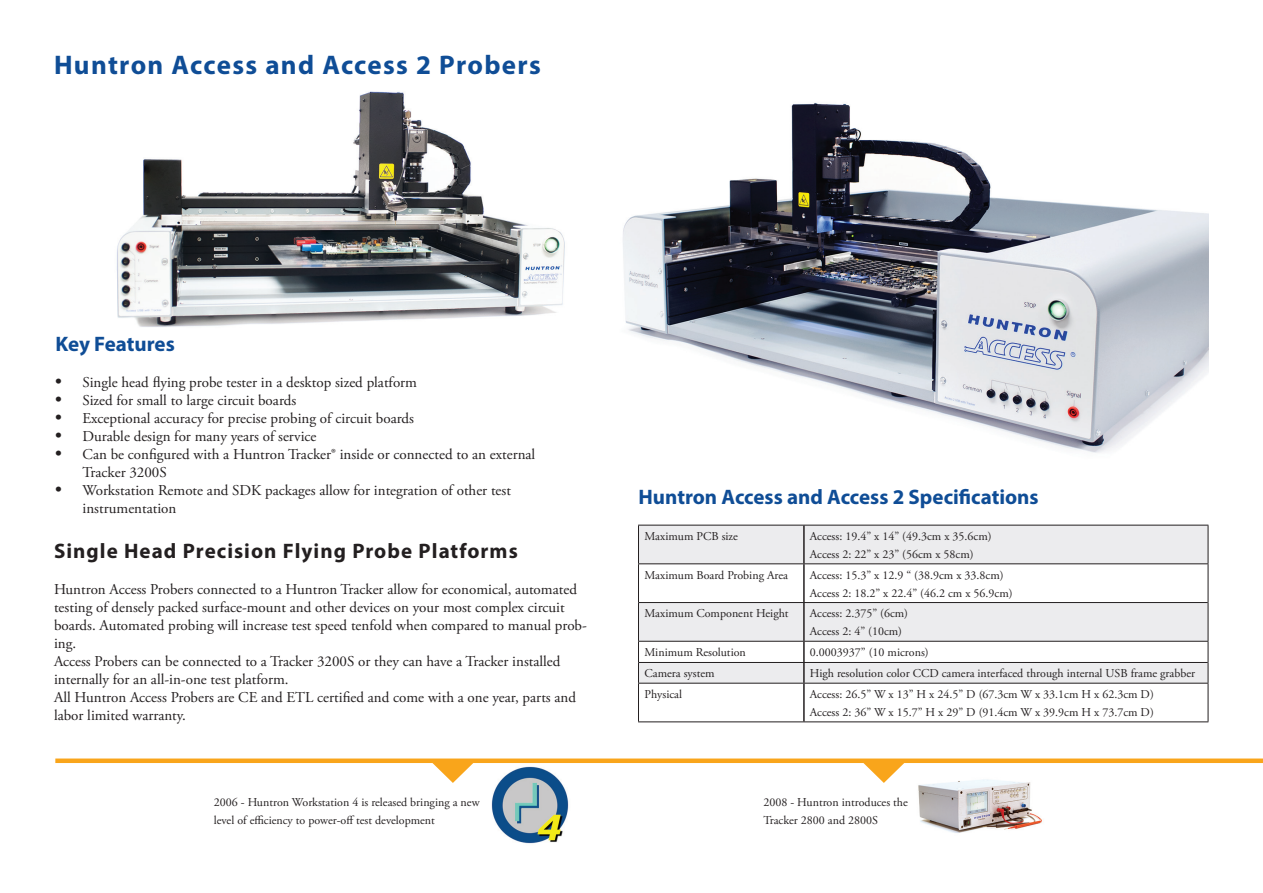
<style>
.page{position:relative;width:1263px;height:893px;background:#fff}
.page>*{position:absolute;margin:0;border:0;box-sizing:border-box;transform-origin:0 0}
.t1{font:700 27px "Myriad Pro";letter-spacing:.05em;color:#0f4d96}
.t2{font:700 21px "Myriad Pro";color:#0f4d96}
.t3{font:700 21px "Myriad Pro";letter-spacing:.05em;color:#231f20}
.t4{font:15px/18px "Adobe Garamond Pro";color:#231f20}
.t5{font:12px/18px "Adobe Garamond Pro";color:#231f20}
.s1{font-family:"Times";font-size:18px}
</style>
<div class="page">
<img style="left:491px;top:766px;width:78px;height:78px">
<img style="left:918px;top:779px;width:124px;height:54px">
<img style="left:623px;top:102px;width:586px;height:351px">
<img style="left:116px;top:91px;width:449px;height:236px">
<div style="left:55px;top:758px;width:1208px;height:5px;background:#f9a51b"></div>
<svg style="left:432px;top:763px;width:42px;height:20px"></svg>
<svg style="left:863px;top:763px;width:42px;height:20px"></svg>
<svg style="left:639px;top:526px;width:569px;height:157px;fill:#ececee"></svg>
<hr style="left:803px;top:525px;width:2px;height:38px;background:#231f20">
<hr style="left:803px;top:564px;width:2px;height:38px;background:#231f20">
<hr style="left:803px;top:603px;width:2px;height:38px;background:#231f20">
<hr style="left:803px;top:642px;width:2px;height:20px;background:#231f20">
<hr style="left:803px;top:663px;width:2px;height:20px;background:#231f20">
<hr style="left:803px;top:683px;width:2px;height:38px;background:#231f20">
<hr style="left:638px;top:563px;width:166px;height:1px;background:#231f20">
<hr style="left:804px;top:563px;width:404px;height:1px;background:#231f20">
<hr style="left:638px;top:641px;width:166px;height:1px;background:#231f20">
<hr style="left:804px;top:641px;width:404px;height:1px;background:#231f20">
<hr style="left:638px;top:683px;width:166px;height:1px;background:#231f20">
<hr style="left:804px;top:683px;width:404px;height:1px;background:#231f20">
<hr style="left:639px;top:602px;width:165px;height:1px;background:#231f20">
<hr style="left:804px;top:602px;width:404px;height:1px;background:#231f20">
<hr style="left:639px;top:662px;width:165px;height:1px;background:#231f20">
<hr style="left:804px;top:662px;width:404px;height:1px;background:#231f20">
<hr style="left:638px;top:525px;width:166px;height:1px;background:#231f20">
<hr style="left:638px;top:525px;width:1px;height:38px;background:#231f20">
<hr style="left:804px;top:525px;width:404px;height:1px;background:#231f20">
<hr style="left:1208px;top:525px;width:1px;height:38px;background:#231f20">
<hr style="left:638px;top:564px;width:1px;height:38px;background:#231f20">
<hr style="left:1208px;top:564px;width:1px;height:38px;background:#231f20">
<hr style="left:638px;top:602px;width:1px;height:39px;background:#231f20">
<hr style="left:1208px;top:602px;width:1px;height:39px;background:#231f20">
<svg style="left:638px;top:642px;width:1px;height:41px"></svg>
<svg style="left:1208px;top:642px;width:1px;height:41px"></svg>
<hr style="left:638px;top:683px;width:1px;height:38px;background:#231f20">
<hr style="left:1208px;top:683px;width:1px;height:38px;background:#231f20">
<hr style="left:638px;top:721px;width:166px;height:1px;background:#231f20">
<hr style="left:804px;top:721px;width:404px;height:1px;background:#231f20">
<h1 class="t1" style="left:54px;top:48px;width:488px">Huntron Access and Access 2 Probers</h1>
<h2 class="t2" style="left:56px;top:330px;width:121px">Key Features</h2>
<p class="t4" style="left:56px;top:374px;width:363px"><span class="s1">•</span> Single head flying probe tester in a desktop sized platform</p>
<p class="t4" style="left:56px;top:392px;width:242px"><span class="s1">•</span> Sized for small to large circuit boards</p>
<p class="t4" style="left:56px;top:410px;width:360px"><span class="s1">•</span> Exceptional accuracy for precise probing of circuit boards</p>
<p class="t4" style="left:56px;top:428px;width:262px"><span class="s1">•</span> Durable design for many years of service</p>
<p class="t4" style="left:83px;top:446px;width:454px;text-indent:-27px"><span class="s1">•</span> Can be configured with a Huntron Tracker® inside or connected to an external<br>Tracker 3200S</p>
<p class="t4" style="left:83px;top:482px;width:430px;text-indent:-27px"><span class="s1">•</span> Workstation Remote and SDK packages allow for integration of other test instrumentation</p>
<h2 class="t3" style="left:54px;top:537px;width:465px">Single Head Precision Flying Probe Platforms</h2>
<p class="t4" style="left:54px;top:581px;width:534px">Huntron Access Probers connected to a Huntron Tracker allow for economical, automated testing of densely packed surface-mount and other devices on your most complex circuit boards. Automated probing will increase test speed tenfold when compared to manual prob&shy;ing.<br>Access Probers can be connected to a Tracker 3200S or they can have a Tracker installed internally for an all-in-one test platform.<br>All Huntron Access Probers are CE and ETL certified and come with a one year, parts and labor limited warranty.</p>
<h2 class="t2" style="left:638px;top:483px;width:402px">Huntron Access and Access 2 Specifications</h2>
<p class="t5" style="left:644px;top:527px;width:95px">Maximum PCB size</p>
<p class="t5" style="left:810px;top:527px;width:183px">Access: 19.4” x 14” (49.3cm x 35.6cm)<br>Access 2: 22” x 23” (56cm x 58cm)</p>
<p class="t5" style="left:644px;top:566px;width:145px">Maximum Board Probing Area</p>
<p class="t5" style="left:810px;top:566px;width:204px">Access: 15.3” x 12.9 “ (38.9cm x 33.8cm)<br>Access 2: 18.2” x 22.4” (46.2 cm x 56.9cm)</p>
<p class="t5" style="left:644px;top:605px;width:146px">Maximum Component Height</p>
<p class="t5" style="left:810px;top:605px;width:100px">Access: 2.375” (6cm)<br>Access 2: 4” (10cm)</p>
<p class="t5" style="left:644px;top:644px;width:103px">Minimum Resolution</p>
<p class="t5" style="left:810px;top:644px;width:120px">0.0003937” (10 microns)</p>
<p class="t5" style="left:644px;top:665px;width:72px">Camera system</p>
<p class="t5" style="left:810px;top:665px;width:387px">High resolution color CCD camera interfaced through internal USB frame grabber</p>
<p class="t5" style="left:644px;top:685px;width:39px">Physical</p>
<p class="t5" style="left:810px;top:685px;width:345px">Access: 26.5” W x 13” H x 24.5” D (67.3cm W x 33.1cm H x 62.3cm D)<br>Access 2: 36” W x 15.7” H x 29” D (91.4cm W x 39.9cm H x 73.7cm D)</p>
<p class="t5" style="left:214px;top:794px;width:267px">2006 - Huntron Workstation 4 is released bringing a new level of efficiency to power-off test development</p>
<p class="t5" style="left:763px;top:793px;width:146px">2008 - Huntron introduces the<br>Tracker 2800 and 2800S</p>
</div>
